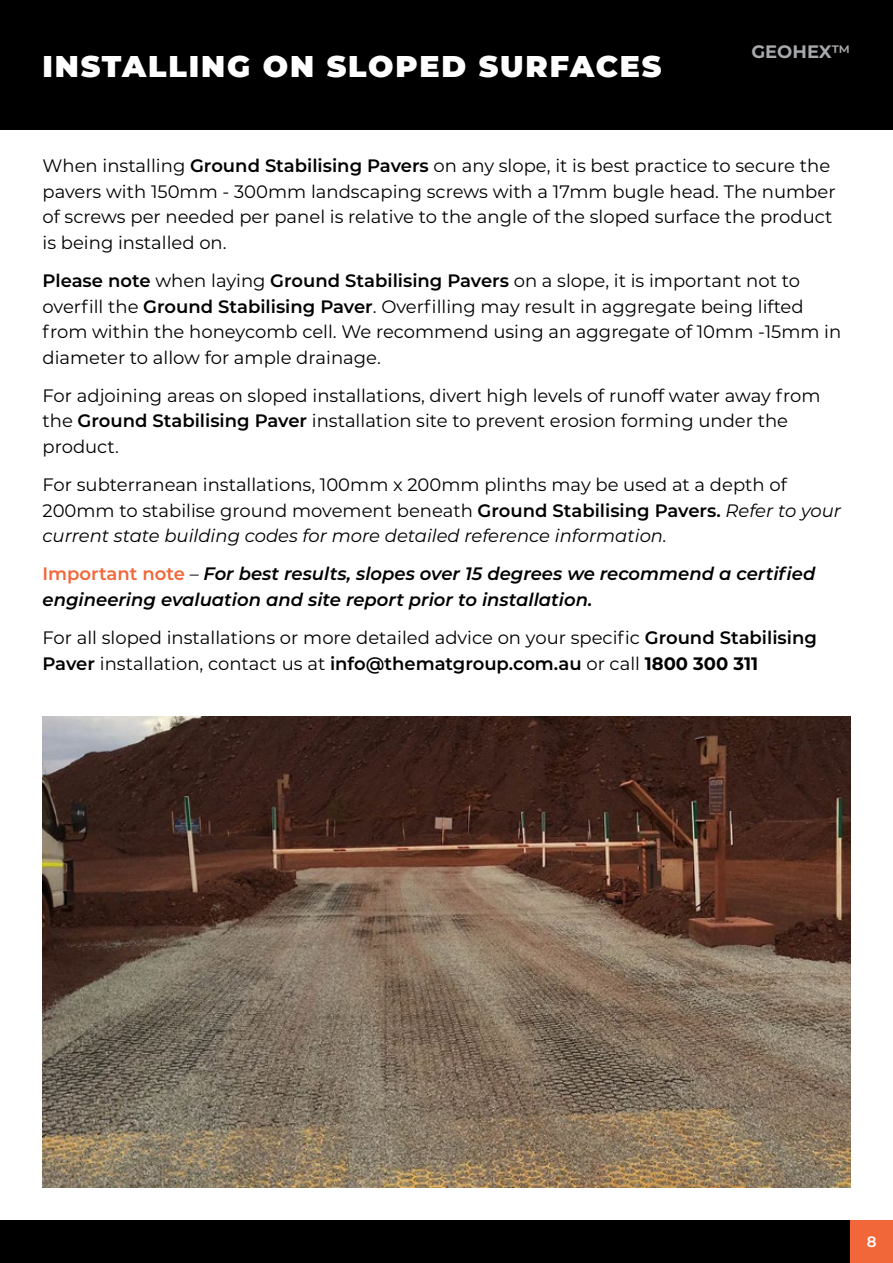
<style>
.page{position:relative;width:893px;height:1263px;background:#fff}
.page>*{position:absolute;margin:0;border:0;box-sizing:border-box;transform-origin:0 0}
.t1{font:900 30px "Montserrat";letter-spacing:.06em;color:#fff}
.t2{font:18px/25.5px "Montserrat";color:#000}
.t3{font:italic 600 18px/25.5px "Montserrat";color:#000}
.t4{font:700 18px "Montserrat";color:#a7a9ac}
.t5{font:600 15px "Montserrat";color:#fff}
.s1{font-weight:600}
.s2{font-style:italic}
.s3{font-style:normal;color:#f26739}
.s4{font-weight:400;font-style:normal}
.s5{font-weight:700}
</style>
<div class="page">
<div style="left:1px;top:1221px;width:892px;height:42px;background:#000"></div>
<div style="left:850px;top:1221px;width:43px;height:42px;background:#f26739"></div>
<div style="left:0;top:0;width:893px;height:129px;background:#000"></div>
<img style="left:43px;top:717px;width:807px;height:471px">
<h1 class="t1" style="left:43px;top:44px;width:621px">INSTALLING ON SLOPED SURFACES</h1>
<p class="t4" style="left:751px;top:39px;width:101px">GEOHEX<span class="s1">™</span></p>
<p class="t2" style="left:43px;top:153px;width:794px">When installing <span class="s1">Ground Stabilising Pavers</span> on any slope, it is best practice to secure the pavers with 150mm - 300mm landscaping screws with a 17mm bugle head. The number of screws per needed per panel is relative to the angle of the sloped surface the product is being installed on.</p>
<p class="t2" style="left:43px;top:267px;width:800px"><span class="s1">Please note</span> when laying <span class="s1">Ground Stabilising Pavers</span> on a slope, it is important not to overfill the <span class="s1">Ground Stabilising Paver</span>. Overfilling may result in aggregate being lifted from within the honeycomb cell. We recommend using an aggregate of 10mm -15mm in diameter to allow for ample drainage.</p>
<p class="t2" style="left:43px;top:382px;width:780px">For adjoining areas on sloped installations, divert high levels of runoff water away from the <span class="s1">Ground Stabilising Paver</span> installation site to prevent erosion forming under the product.</p>
<p class="t2" style="left:43px;top:471px;width:800px">For subterranean installations, 100mm x 200mm plinths may be used at a depth of<br>200mm to stabilise ground movement beneath <span class="s1">Ground Stabilising Pavers.</span> <span class="s2">Refer to your current state building codes for more detailed reference information.</span></p>
<p class="t3" style="left:43px;top:560px;width:774px"><span class="s3">Important note</span> <span class="s4">–</span> For best results, slopes over 15 degrees we recommend a certified engineering evaluation and site report prior to installation.</p>
<p class="t2" style="left:43px;top:624px;width:776px">For all sloped installations or more detailed advice on your specific <span class="s1">Ground Stabilising<br>Paver</span> installation, contact us at <span class="s1">info@thematgroup.com.au</span> or call <span class="s5">1800 300 311</span></p>
<p class="t5" style="left:867px;top:1231px;width:11px">8</p>
</div>
